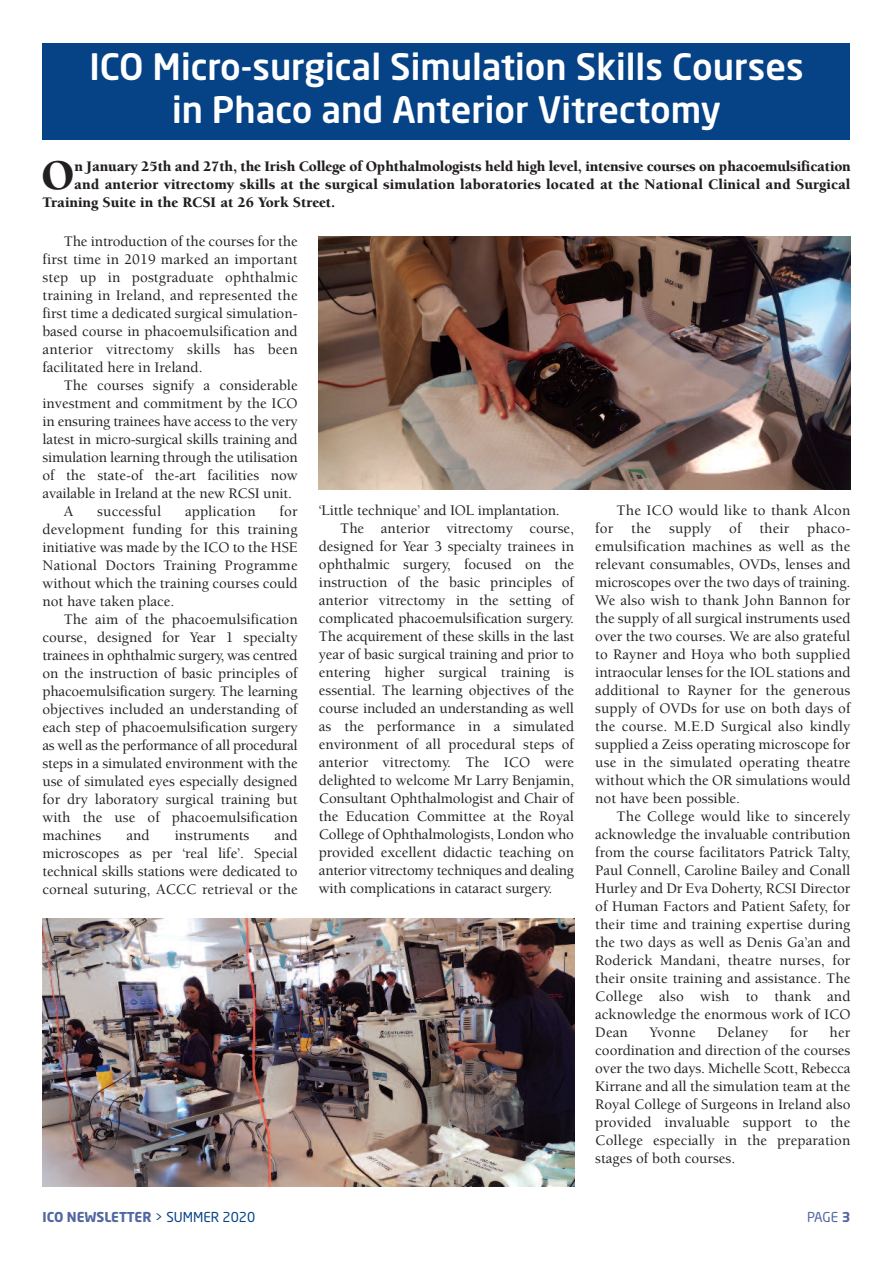
<style>
.page{position:relative;width:893px;height:1263px;background:#fff}
.page>*{position:absolute;margin:0;border:0;box-sizing:border-box;transform-origin:0 0}
.t1{font:900 43.35px "Berkeley";color:#231f20}
.t2{font:500 36px/43.2px "Neo Sans";color:#fff;text-align:center}
.t3{font:500 15px/18px "Berkeley";color:#231f20;text-align:justify}
.t4{font:900 15px "Berkeley";color:#231f20}
.t5{font:700 13.5px "Neo Sans";color:#5167a1}
.t6{font:13.5px "Neo Sans";color:#5167a1}
.s1{font-weight:400;color:#054286}
.s2{font-weight:700}
</style>
<div class="page">
<div style="left:43px;top:43px;width:807px;height:97px;background:#054286"></div>
<img style="left:43px;top:918px;width:531px;height:268px">
<img style="left:319px;top:236px;width:531px;height:254px">
<h2 class="t2" style="left:89px;top:46px;width:716px">ICO Micro-surgical Simulation Skills Courses in Phaco and Anterior Vitrectomy</h2>
<h1 class="t1" style="left:42px;top:158px;width:34px">O</h1>
<p class="t4" style="left:75px;top:160px;width:778px">n January 25th and 27th, the Irish College of Ophthalmologists held high level, intensive courses on phacoemulsification</p>
<p class="t4" style="left:74px;top:178px;width:778px">and anterior vitrectomy skills at the surgical simulation laboratories located at the National Clinical and Surgical</p>
<p class="t4" style="left:43px;top:196px;width:294px">Training Suite in the RCSI at 26 York Street.</p>
<p class="t3" style="left:43px;top:233px;width:257px;text-indent:21px">The introduction of the courses for the first time in 2019 marked an important step up in postgraduate ophthalmic training in Ireland, and represented the first time a dedicated surgical simulation&shy;based course in phacoemulsification and anterior vitrectomy skills has been facilitated here in Ireland.</p>
<p class="t3" style="left:64px;top:377px;width:235px">The courses signify a considerable</p>
<p class="t3" style="left:43px;top:395px;width:257px">investment and commitment by the ICO</p>
<p class="t3" style="left:43px;top:413px;width:257px">in ensuring trainees have access to the very</p>
<p class="t3" style="left:43px;top:431px;width:257px">latest in micro-surgical skills training and</p>
<p class="t3" style="left:43px;top:449px;width:257px">simulation learning through the utilisation</p>
<p class="t3" style="left:43px;top:467px;width:257px">of the state-of the-art facilities now</p>
<p class="t3" style="left:43px;top:485px;width:251px">available in Ireland at the new RCSI unit.</p>
<p class="t3" style="left:64px;top:503px;width:11px">A</p>
<p class="t3" style="left:97px;top:503px;width:66px">successful</p>
<p class="t3" style="left:185px;top:503px;width:72px">application</p>
<p class="t3" style="left:43px;top:503px;width:257px;text-indent:237px">for development funding for this training initiative was made by the ICO to the HSE National Doctors Training Programme without which the training courses could not have taken place.</p>
<p class="t3" style="left:43px;top:611px;width:257px;text-indent:21px">The aim of the phacoemulsification course, designed for Year 1 specialty trainees in ophthalmic surgery, was centred on the instruction of basic principles of phacoemulsification surgery. The learning objectives included an understanding of each step of phacoemulsification surgery as well as the performance of all procedural steps in a simulated environment with the use of simulated eyes especially designed for dry laboratory surgical training but with the use of phacoemulsification machines</p>
<p class="t3" style="left:43px;top:827px;width:257px;text-indent:232px">and microscopes as per ‘real life’. Special technical skills stations were dedicated to corneal suturing, ACCC retrieval or the</p>
<p class="t3" style="left:127px;top:827px;width:25px">and</p>
<p class="t3" style="left:175px;top:827px;width:76px">instruments</p>
<p class="t3" style="left:319px;top:503px;width:242px">‘Little technique’ and IOL implantation.</p>
<p class="t3" style="left:340px;top:521px;width:235px">The anterior vitrectomy course,</p>
<p class="t3" style="left:319px;top:539px;width:257px">designed for Year 3 specialty trainees in</p>
<p class="t3" style="left:319px;top:557px;width:257px">ophthalmic surgery, focused on the</p>
<p class="t3" style="left:319px;top:575px;width:257px">instruction of the basic principles of</p>
<p class="t3" style="left:319px;top:593px;width:257px">anterior vitrectomy in the setting of</p>
<p class="t3" style="left:319px;top:611px;width:257px">complicated phacoemulsification surgery.</p>
<p class="t3" style="left:319px;top:629px;width:257px">The acquirement of these skills in the last</p>
<p class="t3" style="left:319px;top:647px;width:257px">year of basic surgical training and prior to</p>
<p class="t3" style="left:319px;top:665px;width:257px">entering higher surgical training is</p>
<p class="t3" style="left:319px;top:683px;width:257px">essential. The learning objectives of the</p>
<p class="t3" style="left:319px;top:701px;width:257px">course included an understanding as well</p>
<p class="t3" style="left:319px;top:719px;width:257px">as the performance in a simulated</p>
<p class="t3" style="left:319px;top:737px;width:257px">environment of all procedural steps of</p>
<p class="t3" style="left:319px;top:755px;width:257px">anterior vitrectomy. The ICO were</p>
<p class="t3" style="left:319px;top:773px;width:257px">delighted to welcome Mr Larry Benjamin,</p>
<p class="t3" style="left:319px;top:791px;width:257px">Consultant Ophthalmologist and Chair of</p>
<p class="t3" style="left:319px;top:809px;width:257px">the Education Committee at the Royal</p>
<p class="t3" style="left:319px;top:827px;width:257px">College of Ophthalmologists, London who</p>
<p class="t3" style="left:319px;top:845px;width:257px">provided excellent didactic teaching on</p>
<p class="t3" style="left:319px;top:863px;width:257px">anterior vitrectomy techniques and dealing</p>
<p class="t3" style="left:319px;top:881px;width:235px">with complications in cataract surgery.</p>
<p class="t3" style="left:595px;top:503px;width:257px;text-indent:21px">The ICO would like to thank Alcon for the supply of their phaco&shy;emulsification machines as well as the relevant consumables, OVDs, lenses and microscopes over the two days of training.<br>We also wish to thank John Bannon for the supply of all surgical instruments used over the two courses. We are also grateful to Rayner and Hoya who both supplied intraocular lenses for the IOL stations and additional to Rayner for the generous supply of OVDs for use on both days of the course. M.E.D Surgical also kindly supplied a Zeiss operating microscope for use in the simulated operating theatre without which the OR simulations would not have been possible.</p>
<p class="t3" style="left:595px;top:809px;width:257px;text-indent:21px">The College would like to sincerely acknowledge the invaluable contribution from the course facilitators Patrick Talty, Paul Connell, Caroline Bailey and Conall Hurley and Dr Eva Doherty, RCSI Director of Human Factors and Patient Safety, for their time and training expertise during the two days as well as Denis Ga’an and Roderick Mandani, theatre nurses, for their onsite training and assistance. The College also wish to thank and acknowledge the enormous work of ICO Dean</p>
<p class="t3" style="left:649px;top:1025px;width:48px">Yvonne</p>
<p class="t3" style="left:717px;top:1025px;width:53px">Delaney</p>
<p class="t3" style="left:790px;top:1025px;width:20px">for</p>
<p class="t3" style="left:595px;top:1025px;width:257px;text-indent:234px">her coordination and direction of the courses over the two days. Michelle Scott, Rebecca Kirrane and all the simulation team at the Royal College of Surgeons in Ireland also provided invaluable support to the College especially in the preparation stages of both courses.</p>
<p class="t5" style="left:43px;top:1210px;width:214px">ICO NEWSLETTER <span class="s1">&gt; SUMMER 2020</span></p>
<p class="t6" style="left:807px;top:1210px;width:45px">PAGE <span class="s2">3</span></p>
</div>
